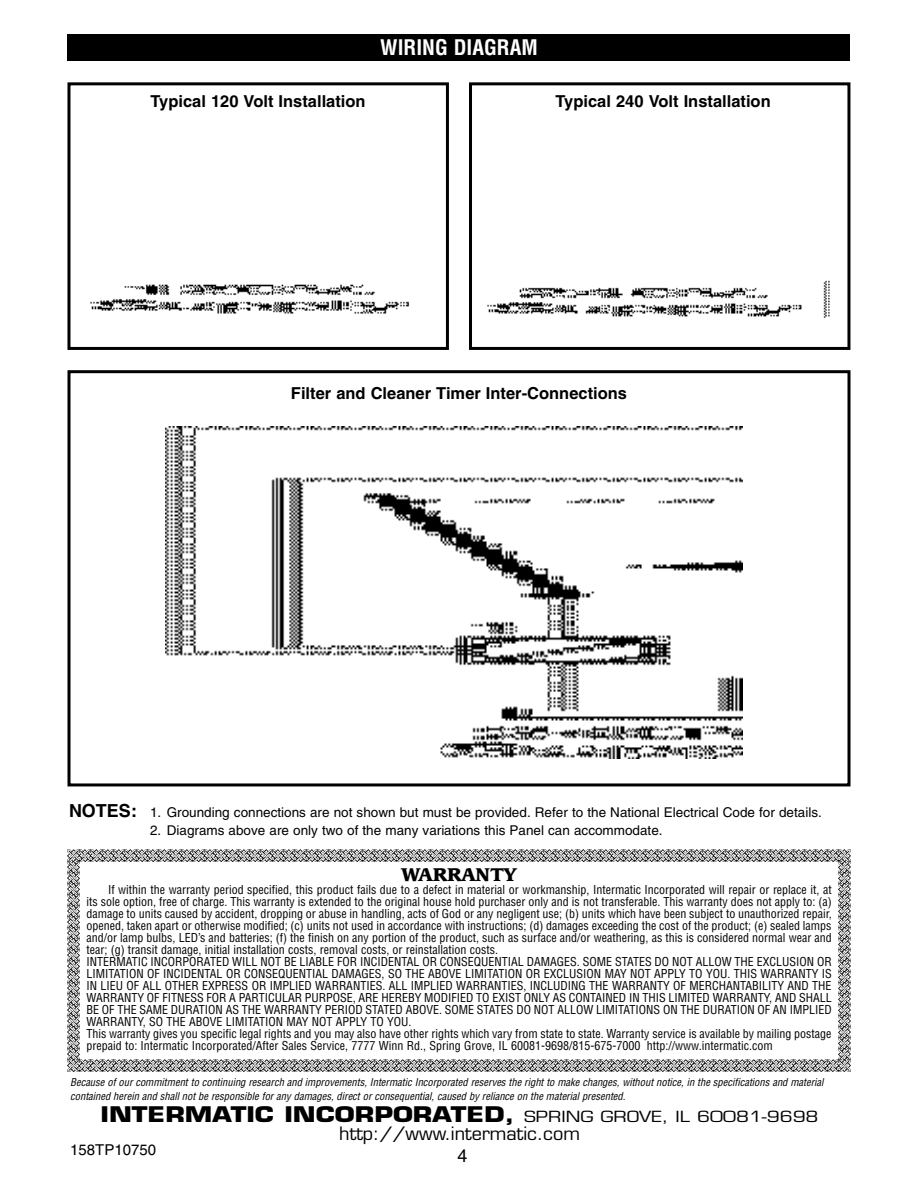
<style>
.page{position:relative;width:918px;height:1188px;background:#fff}
.page>*{position:absolute;margin:0;border:0;box-sizing:border-box;transform-origin:0 0}
.t1{font:700 condensed 21px "Helvetica";color:#fff}
.t2{font:18px "Eurostile";color:#000}
.t3{font:900 18px "Leawood";color:#000}
.t4{font:18px "Helvetica";color:#000}
.t5{font:700 16.5px "Helvetica";color:#000}
.t6{font:15px "Eurostile";color:#000;scale:1.25 1}
.t7{font:15px "Helvetica";color:#000}
.t8{font:13.5px "Helvetica";color:#000}
.t9{font:condensed 12px/12px "Helvetica";color:#000}
.t10{font:italic condensed 10.5px/13.5px "Helvetica";color:#000}
.s1{font-weight:700;font-size:18px}
.s2{font-weight:700;font-size:21px}
</style>
<div class="page">
<svg style="left:68px;top:849px;width:782px;height:222px"></svg>
<div style="left:68px;top:34px;width:782px;height:27px;background:#000"></div>
<div style="left:67px;top:82px;width:382px;height:268px;border:3px solid #000"></div>
<div style="left:469px;top:82px;width:381px;height:268px;border:3px solid #000"></div>
<div style="left:68px;top:370px;width:782px;height:416px;border:3px solid #000"></div>
<img style="left:487px;top:280px;width:343px;height:38px">
<img style="left:90px;top:284px;width:320px;height:30px">
<img style="left:166px;top:427px;width:577px;height:331px">
<h1 class="t1" style="left:380px;top:35px;width:159px">WIRING DIAGRAM</h1>
<h3 class="t5" style="left:150px;top:95px;width:217px">Typical 120 Volt Installation</h3>
<h3 class="t5" style="left:555px;top:95px;width:217px">Typical 240 Volt Installation</h3>
<h3 class="t5" style="left:291px;top:387px;width:338px">Filter and Cleaner Timer Inter-Connections</h3>
<p class="t8" style="left:69px;top:807px;width:754px"><span class="s1">NOTES:</span> 1. Grounding connections are not shown but must be provided. Refer to the National Electrical Code for details.</p>
<p class="t8" style="left:150px;top:825px;width:514px">2. Diagrams above are only two of the many variations this Panel can accommodate.</p>
<h2 class="t3" style="left:401px;top:867px;width:117px">WARRANTY</h2>
<p class="t9" style="left:86px;top:884px;width:747px;text-indent:22px">If within the warranty period specified, this product fails due to a defect in material or workmanship, Intermatic Incorporated will repair or replace it, at its sole option, free of charge. This warranty is extended to the original house hold purchaser only and is not transferable. This warranty does not apply to: (a) damage to units caused by accident, dropping or abuse in handling, acts of God or any negligent use; (b) units which have been subject to unauthorized repair, opened, taken apart or otherwise modified; (c) units not used in accordance with instructions; (d) damages exceeding the cost of the product; (e) sealed lamps and/or lamp bulbs, LED’s and batteries; (f) the finish on any portion of the product, such as surface and/or weathering, as this is considered normal wear and tear; (g) transit damage, initial installation costs, removal costs, or reinstallation costs.<br>INTERMATIC INCORPORATED WILL NOT BE LIABLE FOR INCIDENTAL OR CONSEQUENTIAL DAMAGES. SOME STATES DO NOT ALLOW THE EXCLUSION OR LIMITATION OF INCIDENTAL OR CONSEQUENTIAL DAMAGES, SO THE ABOVE LIMITATION OR EXCLUSION MAY NOT APPLY TO YOU. THIS WARRANTY IS IN LIEU OF ALL OTHER EXPRESS OR IMPLIED WARRANTIES. ALL IMPLIED WARRANTIES, INCLUDING THE WARRANTY OF MERCHANTABILITY AND THE WARRANTY OF FITNESS FOR A PARTICULAR PURPOSE, ARE HEREBY MODIFIED TO EXIST ONLY AS CONTAINED IN THIS LIMITED WARRANTY, AND SHALL BE OF THE SAME DURATION AS THE WARRANTY PERIOD STATED ABOVE. SOME STATES DO NOT ALLOW LIMITATIONS ON THE DURATION OF AN IMPLIED WARRANTY, SO THE ABOVE LIMITATION MAY NOT APPLY TO YOU.<br>This warranty gives you specific legal rights and you may also have other rights which vary from state to state. Warranty service is available by mailing postage prepaid to: Intermatic Incorporated/After Sales Service, 7777 Winn Rd., Spring Grove, IL 60081-9698/815-675-7000 http://www.intermatic.com</p>
<p class="t10" style="left:70px;top:1076px;width:755px">Because of our commitment to continuing research and improvements, Intermatic Incorporated reserves the right to make changes, without notice, in the specifications and material contained herein and shall not be responsible for any damages, direct or consequential, caused by reliance on the material presented.</p>
<p class="t6" style="left:101px;top:1111px;width:576px"><span class="s2">INTERMATIC INCORPORATED,</span> SPRING GROVE, IL 60081-9698</p>
<h2 class="t2" style="left:339px;top:1127px;width:242px">http://www.intermatic.com</h2>
<p class="t7" style="left:70px;top:1144px;width:87px">158TP10750</p>
<h2 class="t4" style="left:457px;top:1149px;width:12px">4</h2>
</div>
